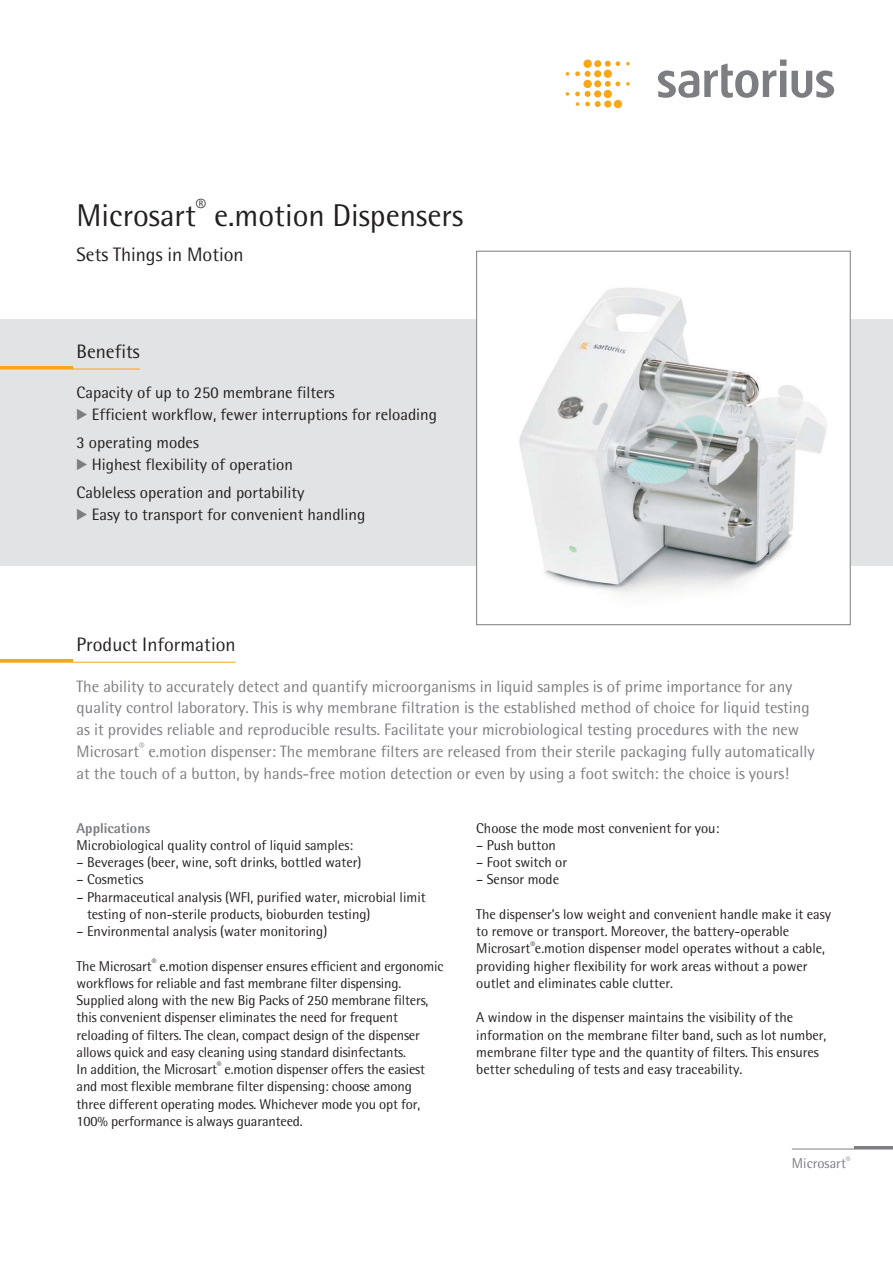
<style>
.page{position:relative;width:893px;height:1263px;background:#fff}
.page>*{position:absolute;margin:0;border:0;box-sizing:border-box;transform-origin:0 0}
.t1{font:31.5px "Sartorius Rotis Sans 2013";color:#231f20}
.t2{font:19.5px "Sartorius Rotis Sans 2013";color:#231f20}
.t3{font:16.5px/21.8px "Sartorius Rotis Sans 2013";color:#7c7e81}
.t4{font:16.5px/21.8px "Sartorius Rotis Sans 2013";color:#231f20}
.t5{font:14.25px/17.2px "Sartorius Rotis Sans 2013";color:#231f20}
.t6{font:800 14.25px "Sartorius Rotis Sans 2013";color:#7c7e81}
.t7{font:14.25px "Sartorius Rotis Sans 2013";color:#7c7e81}
</style>
<div class="page">
<hr style="left:855px;top:1146px;width:38px;height:3px;background:#7c7e81">
<hr style="left:792px;top:1149px;width:101px;height:1px;background:#7c7e81">
<svg style="left:626px;top:62px;width:4px;height:4px"></svg>
<svg style="left:626px;top:82px;width:4px;height:4px"></svg>
<svg style="left:566px;top:72px;width:3px;height:4px"></svg>
<svg style="left:566px;top:92px;width:3px;height:4px"></svg>
<div style="left:614px;top:100px;width:8px;height:8px;background:#faa61a;border-radius:50%"></div>
<svg style="left:575px;top:61px;width:45px;height:46px"></svg>
<svg style="left:658px;top:60px;width:176px;height:38px"></svg>
<hr style="left:0;top:659px;width:72px;height:3px;background:#faa61a">
<div style="left:0;top:319px;width:893px;height:247px;background:#e2e3e4"></div>
<hr style="left:0;top:366px;width:72px;height:3px;background:#faa61a">
<hr style="left:0;top:662px;width:236px;height:1px;background:#faa61a">
<hr style="left:0;top:368px;width:140px;height:2px;background:#faa61a">
<img style="left:478px;top:288px;width:370px;height:307px">
<div style="left:476px;top:251px;width:374px;height:374px;border:1px solid #7c7e81"></div>
<h1 class="t1" style="left:77px;top:203px;width:388px">Microsart<sup>®</sup> e.motion Dispensers</h1>
<h2 class="t2" style="left:77px;top:247px;width:169px">Sets Things in Motion</h2>
<h2 class="t2" style="left:77px;top:344px;width:65px">Benefits</h2>
<p class="t4" style="left:92px;top:384px;width:347px;text-indent:-15px">Capacity of up to 250 membrane filters<br>Efficient workflow, fewer interruptions for reloading</p>
<p class="t4" style="left:92px;top:433px;width:203px;text-indent:-15px">3 operating modes<br>Highest flexibility of operation</p>
<p class="t4" style="left:92px;top:483px;width:275px;text-indent:-15px">Cableless operation and portability<br>Easy to transport for convenient handling</p>
<h2 class="t2" style="left:77px;top:637px;width:161px">Product Information</h2>
<p class="t3" style="left:77px;top:677px;width:739px">The ability to accurately detect and quantify microorganisms in liquid samples is of prime importance for any quality control laboratory. This is why membrane filtration is the established method of choice for liquid testing as it provides reliable and reproducible results. Facilitate your microbiological testing procedures with the new Microsart<sup>®</sup> e.motion dispenser: The membrane filters are released from their sterile packaging fully automatically at the touch of a button, by hands-free motion detection or even by using a foot switch: the choice is yours!</p>
<p class="t6" style="left:77px;top:822px;width:75px">Applications</p>
<p class="t5" style="left:77px;top:838px;width:278px">Microbiological quality control of liquid samples:</p>
<p class="t5" style="left:77px;top:855px;width:286px">– Beverages (beer, wine, soft drinks, bottled water)</p>
<p class="t5" style="left:77px;top:872px;width:68px">– Cosmetics</p>
<p class="t5" style="left:87px;top:890px;width:340px;text-indent:-10px">– Pharmaceutical analysis (WFI, purified water, microbial limit testing of non-sterile products, bioburden testing)</p>
<p class="t5" style="left:77px;top:924px;width:252px">– Environmental analysis (water monitoring)</p>
<p class="t5" style="left:77px;top:959px;width:368px">The Microsart<sup>®</sup> e.motion dispenser ensures efficient and ergonomic workflows for reliable and fast membrane filter dispensing.<br>Supplied along with the new Big Packs of 250 membrane filters, this convenient dispenser eliminates the need for frequent reloading of filters. The clean, compact design of the dispenser allows quick and easy cleaning using standard disinfectants.<br>In addition, the Microsart<sup>®</sup> e.motion dispenser offers the easiest and most flexible membrane filter dispensing: choose among three different operating modes. Whichever mode you opt for, 100% performance is always guaranteed.</p>
<p class="t5" style="left:476px;top:821px;width:245px">Choose the mode most convenient for you:</p>
<p class="t5" style="left:476px;top:838px;width:81px">– Push button</p>
<p class="t5" style="left:476px;top:855px;width:92px">– Foot switch or</p>
<p class="t5" style="left:476px;top:872px;width:84px">– Sensor mode</p>
<p class="t5" style="left:476px;top:907px;width:356px">The dispenser’s low weight and convenient handle make it easy to remove or transport. Moreover, the battery-operable Microsart<sup>®</sup>e.motion dispenser model operates without a cable, providing higher flexibility for work areas without a power outlet and eliminates cable clutter.</p>
<p class="t5" style="left:476px;top:1010px;width:352px">A window in the dispenser maintains the visibility of the information on the membrane filter band, such as lot number, membrane filter type and the quantity of filters. This ensures better scheduling of tests and easy traceability.</p>
<p class="t7" style="left:792px;top:1158px;width:60px">Microsart<sup>®</sup></p>
</div>
